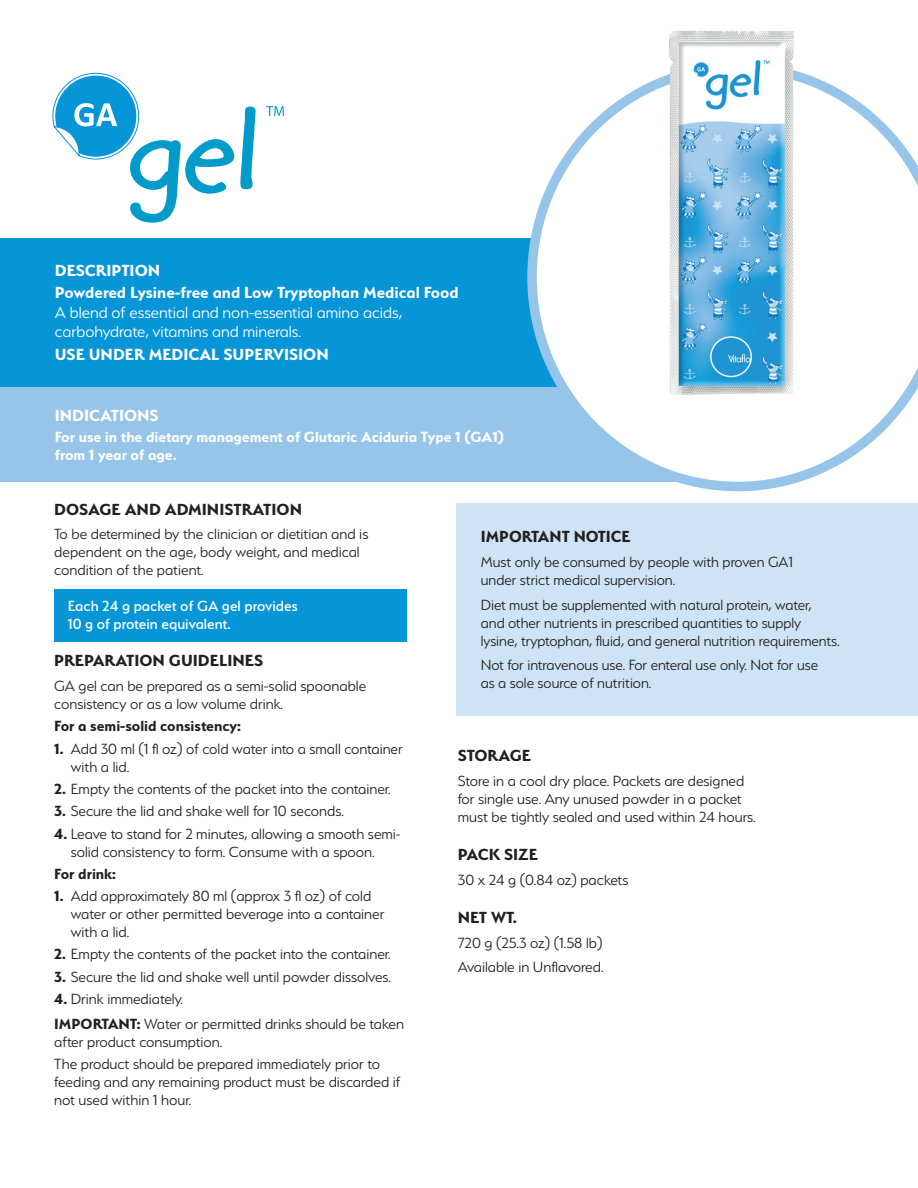
<style>
.page{position:relative;width:918px;height:1188px;background:#fff}
.page>*{position:absolute;margin:0;border:0;box-sizing:border-box;transform-origin:0 0}
.intro{font:300 18px/19.5px "Serenity";color:#fff}
.headers_black{font:700 18px "Serenity";color:#231f20}
.intro-2{font:700 18px "Serenity";color:#fff}
.body{font:300 16.5px/18px "Serenity";color:#231f20}
.headers_black-2{font:300 16.5px/18px "Serenity";color:#231f20}
.body-2{font:700 16.5px/18px "Serenity";color:#fff}
.body_white{font:500 16.5px/18px "Serenity";color:#fff}
.headers_black-3{font:700 16.5px "Serenity";color:#231f20}
.s1{font-weight:700}
</style>
<div class="page">
<div style="left:0;top:238px;width:708px;height:149px;background:#0696d7"></div>
<div style="left:0;top:387px;width:738px;height:95px;background:#97c5e9"></div>
<div style="left:457px;top:503px;width:461px;height:213px;background:#cee3f5"></div>
<div style="left:54px;top:590px;width:353px;height:52px;background:#0696d7"></div>
<svg style="left:527px;top:70px;width:391px;height:421px"></svg>
<img style="left:669px;top:31px;width:125px;height:364px">
<svg style="left:266px;top:106px;width:18px;height:10px"></svg>
<svg style="left:240px;top:106px;width:16px;height:83px"></svg>
<svg style="left:52px;top:73px;width:182px;height:150px"></svg>
<p class="intro-2" style="left:55px;top:260px;width:107px">DESCRIPTION</p>
<p class="intro" style="left:55px;top:283px;width:405px"><span class="s1">Powdered Lysine-free and Low Tryptophan Medical Food<br></span>A blend of essential and non-essential amino acids, carbohydrate, vitamins and minerals.</p>
<p class="intro-2" style="left:55px;top:345px;width:276px">USE UNDER MEDICAL SUPERVISION</p>
<p class="intro-2" style="left:55px;top:405px;width:105px">INDICATIONS</p>
<p class="body-2" style="left:55px;top:428px;width:451px">For use in the dietary management of Glutaric Aciduria Type 1 (GA1) from 1 year of age.</p>
<p class="headers_black" style="left:54px;top:499px;width:249px">DOSAGE AND ADMINISTRATION</p>
<p class="body" style="left:54px;top:525px;width:316px">To be determined by the clinician or dietitian and is dependent on the age, body weight, and medical condition of the patient.</p>
<p class="body_white" style="left:68px;top:596px;width:231px">Each 24 g packet of GA gel provides<br>10 g of protein equivalent.</p>
<p class="headers_black" style="left:54px;top:651px;width:210px">PREPARATION GUIDELINES</p>
<p class="headers_black-2" style="left:54px;top:677px;width:313px">GA gel can be prepared as a semi-solid spoonable consistency or as a low volume drink.</p>
<p class="headers_black-3" style="left:54px;top:717px;width:188px">For a semi-solid consistency:</p>
<p class="body" style="left:71px;top:739px;width:334px;text-indent:-16px"><span class="s1">1.</span> Add 30 ml (1 fl oz) of cold water into a small container with a lid.</p>
<p class="body" style="left:54px;top:780px;width:338px"><span class="s1">2.</span> Empty the contents of the packet into the container.</p>
<p class="body" style="left:54px;top:802px;width:291px"><span class="s1">3.</span> Secure the lid and shake well for 10 seconds.</p>
<p class="body" style="left:54px;top:824px;width:348px;text-align:center"><span class="s1">4.</span> Leave to stand for 2 minutes, allowing a smooth semi&shy;solid consistency to form. Consume with a spoon.</p>
<p class="headers_black-3" style="left:54px;top:864px;width:63px">For drink:</p>
<p class="body" style="left:71px;top:887px;width:315px;text-indent:-16px"><span class="s1">1.</span> Add approximately 80 ml (approx 3 fl oz) of cold water or other permitted beverage into a container with a lid.</p>
<p class="body" style="left:54px;top:945px;width:338px"><span class="s1">2.</span> Empty the contents of the packet into the container.</p>
<p class="body" style="left:54px;top:968px;width:338px"><span class="s1">3.</span> Secure the lid and shake well until powder dissolves.</p>
<p class="body" style="left:54px;top:990px;width:130px"><span class="s1">4.</span> Drink immediately.</p>
<p class="headers_black-2" style="left:54px;top:1015px;width:351px"><span class="s1">IMPORTANT:</span> Water or permitted drinks should be taken after product consumption.</p>
<p class="headers_black-2" style="left:54px;top:1055px;width:348px">The product should be prepared immediately prior to feeding and any remaining product must be discarded if not used within 1 hour.</p>
<p class="headers_black" style="left:481px;top:527px;width:151px">IMPORTANT NOTICE</p>
<p class="body" style="left:481px;top:553px;width:314px">Must only be consumed by people with proven GA1 under strict medical supervision.</p>
<p class="body" style="left:481px;top:595px;width:360px">Diet must be supplemented with natural protein, water, and other nutrients in prescribed quantities to supply lysine, tryptophan, fluid, and general nutrition requirements.</p>
<p class="body" style="left:481px;top:656px;width:339px">Not for intravenous use. For enteral use only. Not for use as a sole source of nutrition.</p>
<p class="headers_black" style="left:458px;top:745px;width:75px">STORAGE</p>
<p class="body" style="left:458px;top:771px;width:299px">Store in a cool dry place. Packets are designed for single use. Any unused powder in a packet must be tightly sealed and used within 24 hours.</p>
<p class="headers_black" style="left:458px;top:844px;width:82px">PACK SIZE</p>
<p class="body" style="left:458px;top:870px;width:172px">30 x 24 g (0.84 oz) packets</p>
<p class="headers_black" style="left:458px;top:907px;width:61px">NET WT.</p>
<p class="body" style="left:458px;top:933px;width:146px">720 g (25.3 oz) (1.58 lb)</p>
<p class="body" style="left:458px;top:958px;width:147px">Available in Unflavored.</p>
</div>
